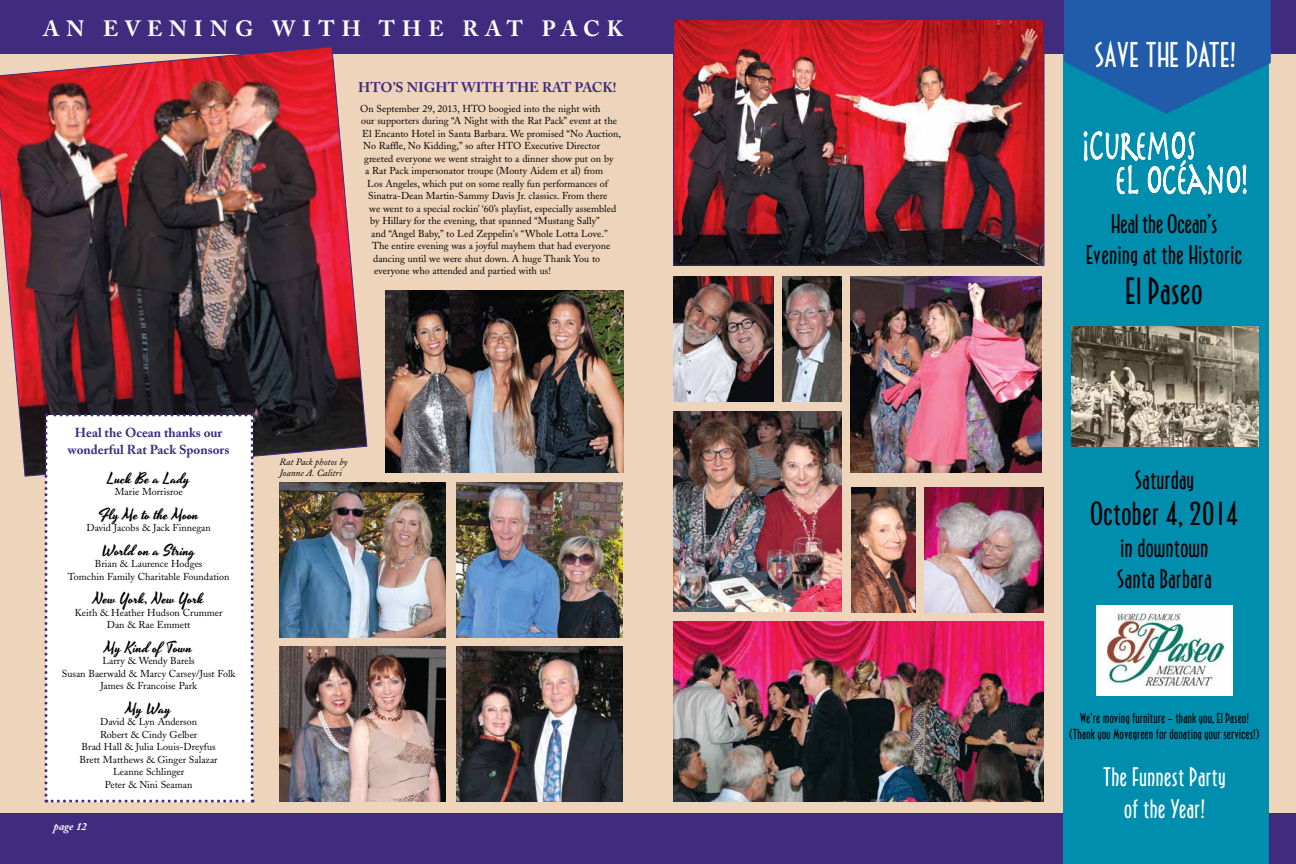
<style>
.page{position:relative;width:1296px;height:864px;background:#fff}
.page>*{position:absolute;margin:0;border:0;box-sizing:border-box;transform-origin:0 0}
.t1{font:34px "OPTI Newport Land";color:#000}
.t2{font:32px "OPTI Newport Land";letter-spacing:-.01em;color:#fff}
.t3{font:30px "OPTI Newport Land";color:#000}
.t4{font:24px/31.6px "OPTI Newport Land";color:#000;text-align:center}
.t5{font:24px/31.6px "OPTI Newport Land";color:#fff;text-align:center}
.t6{font:700 22px "Adobe Caslon";letter-spacing:.32em;color:#fff}
.t7{font:15px "Yesteryear";color:#000}
.t8{font:700 14px "Adobe Caslon";color:#3f2c7f}
.t9{font:13px/16px "OPTI Newport Land";color:#000;text-align:center}
.t10{font:700 13px/17.6px "Adobe Caslon";color:#3f2c7f;text-align:center}
.t11{font:italic 700 11px "Adobe Caslon";color:#fff}
.t12{font:10px/12.5px "Adobe Caslon";color:#000;text-align:center}
.t13{font:italic 9.5px/10.5px "Adobe Caslon";color:#000}
</style>
<div class="page">
<div style="left:0;top:813px;width:1296px;height:51px;background:#3f2c7f"></div>
<div style="left:0;top:54px;width:1296px;height:758px;background:#edd4ba"></div>
<img style="left:924px;top:488px;width:120px;height:124px">
<img style="left:385px;top:290px;width:239px;height:183px">
<div style="left:1063px;top:0;width:206px;height:864px;background:#008eaf"></div>
<img style="left:279px;top:646px;width:167px;height:156px">
<div style="left:0;top:0;width:648px;height:54px;background:#3f2c7f"></div>
<div style="left:648px;top:0;width:648px;height:54px;background:#3f2c7f"></div>
<img style="left:674px;top:621px;width:370px;height:181px">
<img style="left:456px;top:482px;width:167px;height:155px">
<img style="left:1072px;top:327px;width:187px;height:119px">
<img style="left:851px;top:488px;width:64px;height:124px">
<div style="left:1096px;top:605px;width:137px;height:91px;background:#fff"></div>
<img style="left:1107px;top:612px;width:116px;height:75px">
<img style="left:456px;top:647px;width:167px;height:155px">
<img style="left:674px;top:412px;width:167px;height:199px">
<img style="left:279px;top:482px;width:167px;height:155px">
<img style="left:0;top:47px;width:368px;height:430px">
<div style="left:44px;top:414px;width:210px;height:389px;background:#fff"></div>
<img style="left:675px;top:21px;width:367px;height:243px">
<div style="left:673px;top:19px;width:371px;height:247px;border:1px solid #3f2c7f"></div>
<img style="left:850px;top:276px;width:192px;height:196px">
<svg style="left:1064px;top:0;width:207px;height:195px"></svg>
<img style="left:674px;top:276px;width:100px;height:126px">
<img style="left:782px;top:276px;width:59px;height:125px">
<h3 class="t6" style="left:44px;top:16px;width:581px">AN EVENING WITH THE RAT PACK</h3>
<h3 class="t8" style="left:358px;top:79px;width:260px">HTO’S NIGHT WITH THE RAT PACK!</h3>
<p class="t12" style="left:360px;top:102px;width:242px">On September 29, 2013, HTO boogied into the night with</p>
<p class="t12" style="left:361px;top:115px;width:257px">our supporters during “A Night with the Rat Pack” event at the</p>
<p class="t12" style="left:362px;top:127px;width:260px">El Encanto Hotel in Santa Barbara. We promised “No Auction,</p>
<p class="t12" style="left:363px;top:140px;width:239px">No Raffle, No Kidding,” so after HTO Executive Director</p>
<p class="t12" style="left:364px;top:152px;width:251px">greeted everyone we went straight to a dinner show put on by</p>
<p class="t12" style="left:365px;top:165px;width:239px">a Rat Pack impersonator troupe (Monty Aidem et al) from</p>
<p class="t12" style="left:367px;top:177px;width:242px">Los Angeles, which put on some really fun performances of</p>
<p class="t12" style="left:368px;top:190px;width:241px">Sinatra-Dean Martin-Sammy Davis Jr. classics. From there</p>
<p class="t12" style="left:369px;top:202px;width:249px">we went to a special rockin’ ‘60’s playlist, especially assembled</p>
<p class="t12" style="left:370px;top:215px;width:231px">by Hillary for the evening, that spanned “Mustang Sally”</p>
<p class="t12" style="left:371px;top:227px;width:238px">and “Angel Baby,” to Led Zeppelin's “Whole Lotta Love.”</p>
<p class="t12" style="left:372px;top:240px;width:240px">The entire evening was a joyful mayhem that had everyone</p>
<p class="t12" style="left:373px;top:252px;width:229px">dancing until we were shut down. A huge Thank You to</p>
<p class="t12" style="left:374px;top:265px;width:178px">everyone who attended and partied with us!</p>
<h3 class="t10" style="left:68px;top:423px;width:163px">Heal the Ocean thanks our wonderful Rat Pack Sponsors</h3>
<h3 class="t7" style="left:108px;top:468px;width:84px">Luck Be a Lady</h3>
<p class="t12" style="left:115px;top:486px;width:69px">Marie Morrisroe</p>
<h3 class="t7" style="left:98px;top:504px;width:102px">Fly Me to the Moon</h3>
<p class="t12" style="left:87px;top:522px;width:126px">David Jacobs &amp; Jack Finnegan</p>
<h3 class="t7" style="left:102px;top:540px;width:95px">World on a String</h3>
<p class="t12" style="left:68px;top:558px;width:163px">Brian &amp; Laurence Hodges<br>Tomchin Family Charitable Foundation</p>
<h3 class="t7" style="left:93px;top:589px;width:112px">New York, New York</h3>
<p class="t12" style="left:75px;top:606px;width:149px">Keith &amp; Heather Hudson Crummer<br>Dan &amp; Rae Emmett</p>
<h3 class="t7" style="left:105px;top:637px;width:89px">My Kind of Town</h3>
<p class="t12" style="left:62px;top:655px;width:175px">Larry &amp; Wendy Barels<br>Susan Baerwald &amp; Marcy Carsey/Just Folk<br>James &amp; Francoise Park</p>
<h3 class="t7" style="left:126px;top:698px;width:47px">My Way</h3>
<p class="t12" style="left:80px;top:716px;width:140px">David &amp; Lyn Anderson<br>Robert &amp; Cindy Gelber<br>Brad Hall &amp; Julia Louis-Dreyfus<br>Brett Matthews &amp; Ginger Salazar<br>Leanne Schlinger<br>Peter &amp; Nini Seaman</p>
<p class="t11" style="left:54px;top:820px;width:35px">page 12</p>
<p class="t13" style="left:279px;top:457px;width:70px">Rat Pack photos by<br>Joanne A. Calitri</p>
<h2 class="t2" style="left:1094px;top:31px;width:143px">SAVE THE DATE!</h2>
<h3 class="t4" style="left:1086px;top:207px;width:158px">Heal the Ocean’s<br>Evening at the Historic</h3>
<h1 class="t1" style="left:1126px;top:266px;width:79px">El Paseo</h1>
<h3 class="t4" style="left:1135px;top:463px;width:61px">Saturday</h3>
<h3 class="t3" style="left:1090px;top:492px;width:150px">October 4, 2014</h3>
<h3 class="t4" style="left:1117px;top:531px;width:96px;text-align:left">in downtown<br>Santa Barbara</h3>
<h3 class="t9" style="left:1069px;top:709px;width:192px">We're moving furniture – thank you, El Paseo! (Thank you Movegreen for donating your services!)</h3>
<h3 class="t5" style="left:1103px;top:760px;width:124px">The Funnest Party of the Year!</h3>
</div>
